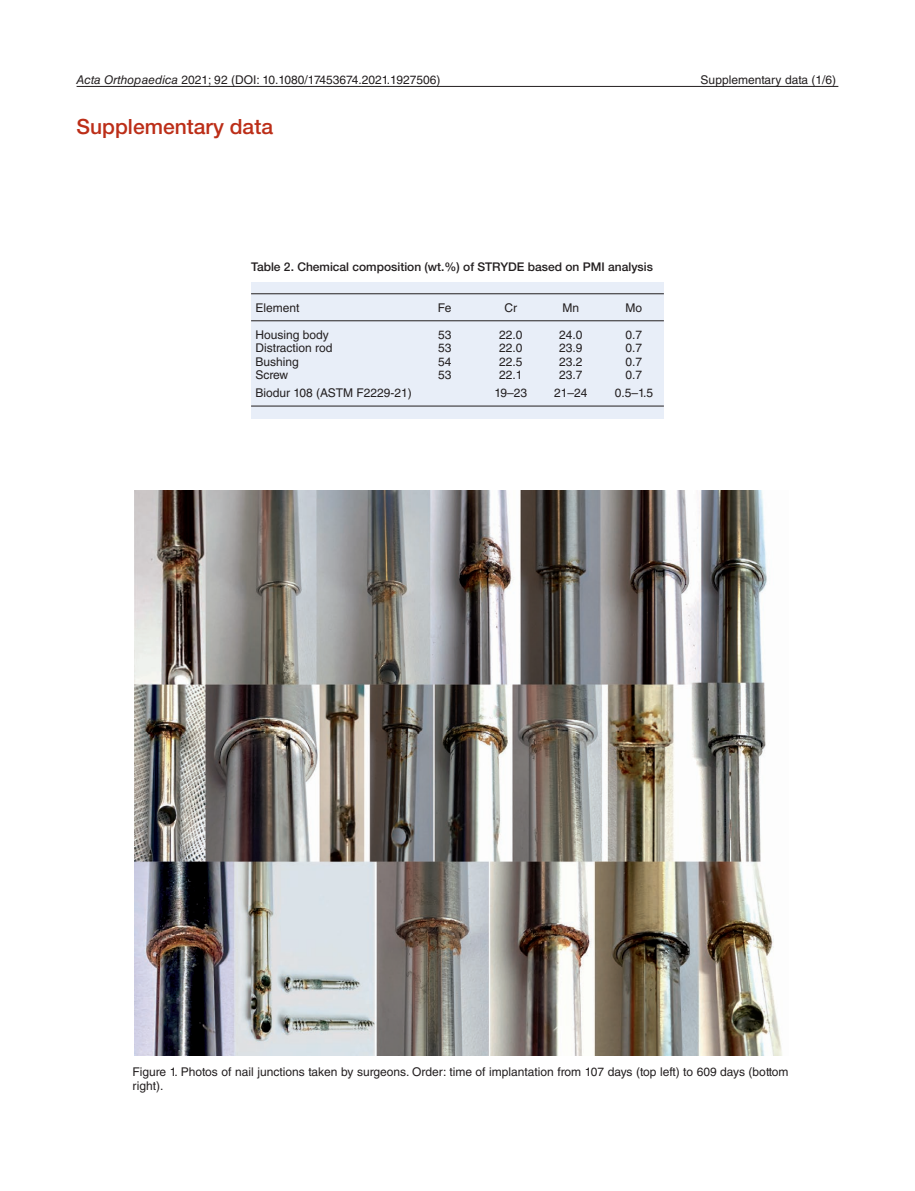
<style>
.page{position:relative;width:915px;height:1191px;background:#fff}
.page>*{position:absolute;margin:0;border:0;box-sizing:border-box;transform-origin:0 0}
.t1{font:500 21px "Helvetica Neue LTW1 G";color:#bc2e18}
.t2{font:12px/13.5px "Helvetica LT Std";color:#231f20}
.t3{font:500 12px "Helvetica Neue LTW1 G";color:#231f20}
.s1{font-style:italic}
</style>
<div class="page">
<hr style="left:77px;top:86px;width:761px;height:1px;background:#231f20">
<img style="left:134px;top:490px;width:648px;height:566px">
<div style="left:251px;top:283px;width:412px;height:136px;background:#e8eef8"></div>
<hr style="left:251px;top:293px;width:412px;height:1px;background:#231f20">
<hr style="left:251px;top:320px;width:412px;height:1px;background:#231f20">
<hr style="left:251px;top:406px;width:412px;height:1px;background:#231f20">
<p class="t2" style="left:77px;top:73px;width:365px"><span class="s1">Acta Orthopaedica</span> 2021; 92 (DOI: 10.1080/17453674.2021.1927506)</p>
<p class="t2" style="left:700px;top:73px;width:137px">Supplementary data (1/6)</p>
<h1 class="t1" style="left:77px;top:114px;width:198px">Supplementary data</h1>
<p class="t3" style="left:251px;top:260px;width:403px">Table 2. Chemical composition (wt.%) of STRYDE based on PMI analysis</p>
<p class="t2" style="left:255px;top:301px;width:46px">Element</p>
<p class="t2" style="left:438px;top:301px;width:15px">Fe</p>
<p class="t2" style="left:504px;top:301px;width:14px">Cr</p>
<p class="t2" style="left:562px;top:301px;width:18px">Mn</p>
<p class="t2" style="left:625px;top:301px;width:18px">Mo</p>
<p class="t2" style="left:255px;top:328px;width:75px">Housing body</p>
<p class="t2" style="left:438px;top:328px;width:15px">53</p>
<p class="t2" style="left:499px;top:328px;width:25px">22.0</p>
<p class="t2" style="left:559px;top:328px;width:25px">24.0</p>
<p class="t2" style="left:625px;top:328px;width:18px">0.7</p>
<p class="t2" style="left:255px;top:341px;width:78px">Distraction rod</p>
<p class="t2" style="left:438px;top:341px;width:15px">53</p>
<p class="t2" style="left:499px;top:341px;width:25px">22.0</p>
<p class="t2" style="left:559px;top:341px;width:25px">23.9</p>
<p class="t2" style="left:625px;top:341px;width:18px">0.7</p>
<p class="t2" style="left:255px;top:355px;width:45px">Bushing</p>
<p class="t2" style="left:438px;top:355px;width:15px">54</p>
<p class="t2" style="left:499px;top:355px;width:25px">22.5</p>
<p class="t2" style="left:559px;top:355px;width:25px">23.2</p>
<p class="t2" style="left:625px;top:355px;width:18px">0.7</p>
<p class="t2" style="left:255px;top:368px;width:34px">Screw</p>
<p class="t2" style="left:438px;top:368px;width:15px">53</p>
<p class="t2" style="left:499px;top:368px;width:25px">22.1</p>
<p class="t2" style="left:559px;top:368px;width:25px">23.7</p>
<p class="t2" style="left:625px;top:368px;width:18px">0.7</p>
<p class="t2" style="left:255px;top:386px;width:158px">Biodur 108 (ASTM F2229-21)</p>
<p class="t2" style="left:494px;top:386px;width:34px">19–23</p>
<p class="t2" style="left:554px;top:386px;width:35px">21–24</p>
<p class="t2" style="left:614px;top:386px;width:40px">0.5–1.5</p>
<p class="t2" style="left:133px;top:1065px;width:657px">Figure 1. Photos of nail junctions taken by surgeons. Order: time of implantation from 107 days (top left) to 609 days (bottom right).</p>
</div>
